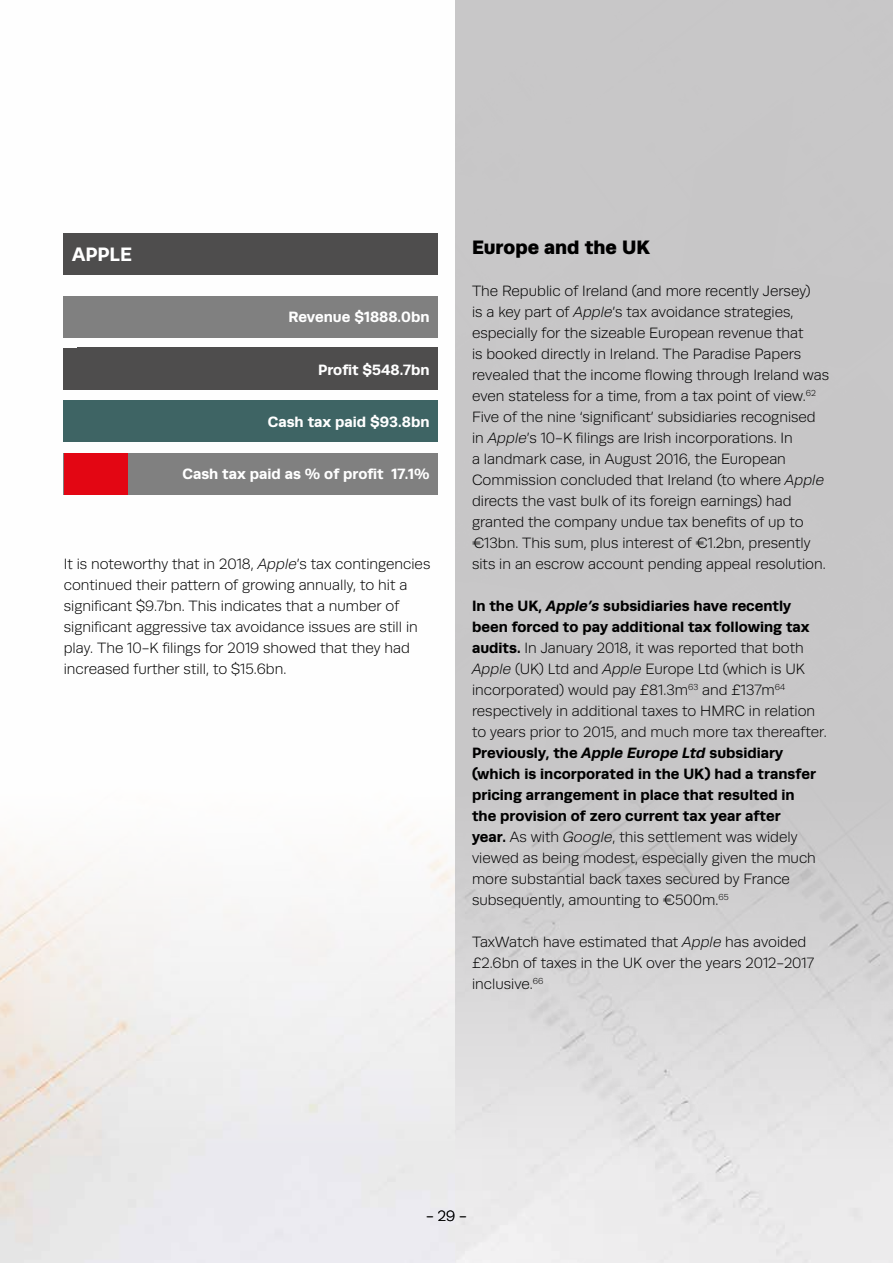
<style>
.page{position:relative;width:893px;height:1263px;background:#fff}
.page>*{position:absolute;margin:0;border:0;box-sizing:border-box;transform-origin:0 0}
.t1{font:900 19.5px "Runda";color:#000}
.t2{font:700 19.5px "Runda";color:#fff}
.t3{font:300 15px/21px "Runda";color:#000}
.t4{font:700 15px "Runda";color:#fff}
.s1{font-style:italic}
.s2{font-weight:700}
.s3{font-weight:700;font-style:italic}
</style>
<div class="page">
<img style="left:0;top:233px;width:455px;height:1030px">
<svg style="left:455px;top:0;width:438px;height:1263px;background:#cecdce"></svg>
<div style="left:64px;top:348px;width:374px;height:42px;background:#4e4d4d"></div>
<div style="left:64px;top:296px;width:374px;height:41px;background:#808080"></div>
<div style="left:64px;top:400px;width:374px;height:42px;background:#3e6464"></div>
<div style="left:64px;top:453px;width:374px;height:41px;background:#808080"></div>
<div style="left:64px;top:453px;width:64px;height:41px;background:#e30613"></div>
<div style="left:64px;top:233px;width:374px;height:41px;background:#4e4d4d"></div>
<h1 class="t2" style="left:72px;top:245px;width:61px">APPLE</h1>
<p class="t4" style="left:288px;top:310px;width:143px">Revenue $1888.0bn</p>
<p class="t4" style="left:318px;top:363px;width:113px">Profit $548.7bn</p>
<p class="t4" style="left:268px;top:415px;width:163px">Cash tax paid $93.8bn</p>
<p class="t4" style="left:182px;top:467px;width:249px">Cash tax paid as % of profit 17.1%</p>
<p class="t3" style="left:64px;top:554px;width:368px">It is noteworthy that in 2018, <span class="s1">Apple</span>’s tax contingencies continued their pattern of growing annually, to hit a significant $9.7bn. This indicates that a number of significant aggressive tax avoidance issues are still in play. The 10-K filings for 2019 showed that they had increased further still, to $15.6bn.</p>
<h1 class="t1" style="left:472px;top:238px;width:179px">Europe and the UK</h1>
<p class="t3" style="left:472px;top:281px;width:359px">The Republic of Ireland (and more recently Jersey)<br>is a key part of <span class="s1">Apple</span>’s tax avoidance strategies, especially for the sizeable European revenue that<br>is booked directly in Ireland. The Paradise Papers revealed that the income flowing through Ireland was even stateless for a time, from a tax point of view.<sup>62<br></sup>Five of the nine ‘significant’ subsidiaries recognised in <span class="s1">Apple</span>’s 10-K filings are Irish incorporations. In<br>a landmark case, in August 2016, the European Commission concluded that Ireland (to where <span class="s1">Apple </span>directs the vast bulk of its foreign earnings) had granted the company undue tax benefits of up to €13bn. This sum, plus interest of €1.2bn, presently sits in an escrow account pending appeal resolution.</p>
<p class="t3" style="left:472px;top:596px;width:356px"><span class="s2">In the UK,</span> <span class="s3">Apple’s</span> <span class="s2">subsidiaries have recently been forced to pay additional tax following tax audits.</span> In January 2018, it was reported that both <span class="s1">Apple</span> (UK) Ltd and <span class="s1">Apple</span> Europe Ltd (which is UK incorporated) would pay £81.3m<sup>63</sup> and £137m<sup>64 </sup>respectively in additional taxes to HMRC in relation to years prior to 2015, and much more tax thereafter.<br><span class="s2">Previously, the</span> <span class="s3">Apple Europe Ltd</span> <span class="s2">subsidiary (which is incorporated in the UK) had a transfer pricing arrangement in place that resulted in<br>the provision of zero current tax year after<br>year.</span> As with <span class="s1">Google</span>, this settlement was widely viewed as being modest, especially given the much more substantial back taxes secured by France subsequently, amounting to €500m.<sup>65</sup></p>
<p class="t3" style="left:472px;top:932px;width:344px">TaxWatch have estimated that <span class="s1">Apple</span> has avoided £2.6bn of taxes in the UK over the years 2012-2017 inclusive.<sup>66</sup></p>
<p class="t3" style="left:426px;top:1205px;width:42px">- 29 -</p>
</div>
